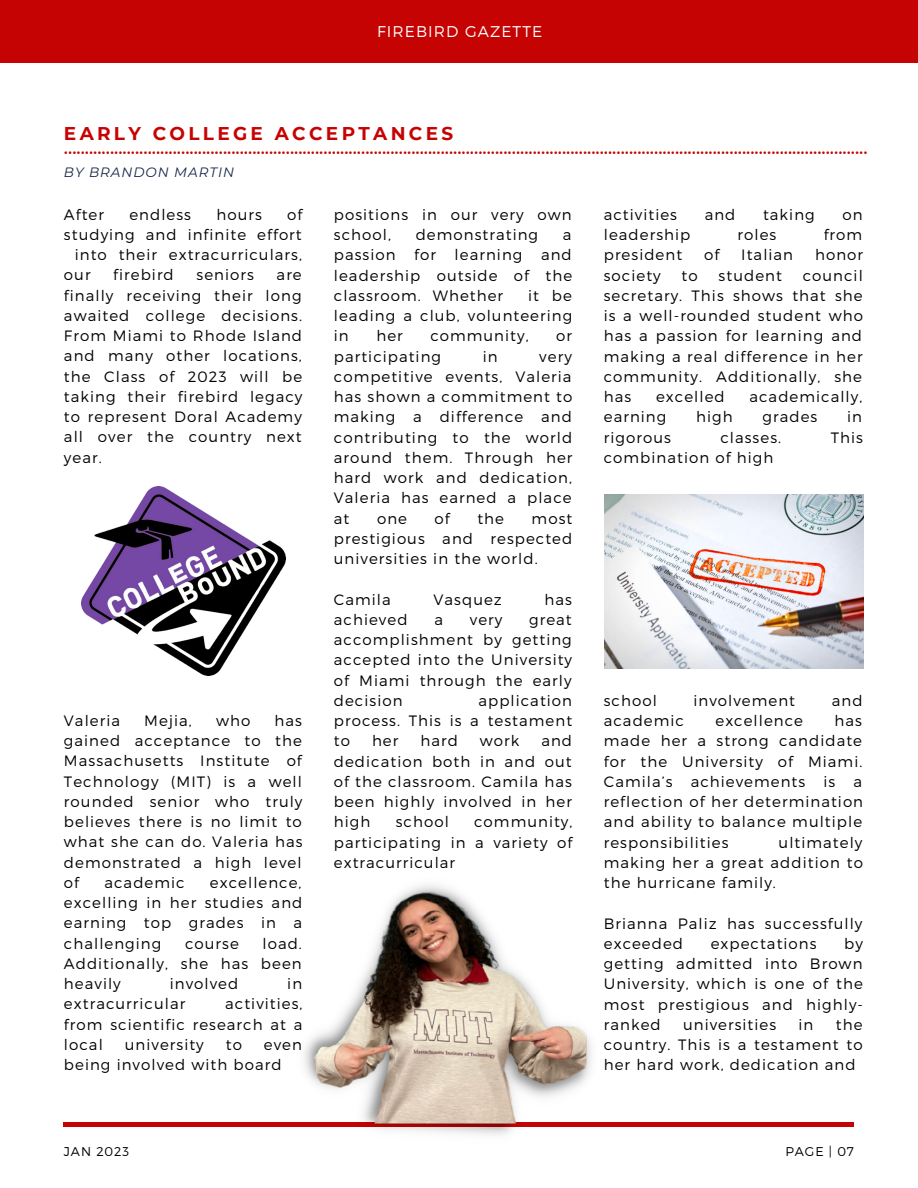
<style>
.page{position:relative;width:918px;height:1188px;background:#fff}
.page>*{position:absolute;margin:0;border:0;box-sizing:border-box;transform-origin:0 0}
.t1{font:500 18.45px "Montserrat";color:#c60303}
.t2{font:700 18.45px "Montserrat";letter-spacing:.18em;color:#c60303}
.t3{font:300 15.6px "Montserrat";letter-spacing:.07em;color:#fff}
.t4{font:300 15px/20.2px "Montserrat";letter-spacing:.07em;color:#000;text-align:justify}
.t5{font:italic 13.5px "Montserrat";letter-spacing:.07em;color:#17274b}
.t6{font:300 12.75px "Montserrat";letter-spacing:.07em;color:#000}
</style>
<div class="page">
<div style="left:0;top:0;width:918px;height:63px;background:#c60303"></div>
<hr style="left:63px;top:1123px;width:791px;height:3px;background:#c60303">
<img style="left:296px;top:885px;width:303px;height:250px">
<img style="left:604px;top:495px;width:260px;height:173px">
<img style="left:81px;top:487px;width:205px;height:189px">
<p class="t3" style="left:377px;top:22px;width:167px">FIREBIRD GAZETTE</p>
<p class="t2" style="left:64px;top:122px;width:391px">EARLY COLLEGE ACCEPTANCES</p>
<p class="t1" style="left:64px;top:137px;width:805px">................................................................................................................................................................................................</p>
<p class="t5" style="left:64px;top:164px;width:172px">BY BRANDON MARTIN</p>
<p class="t4" style="left:64px;top:203px;width:42px">After</p>
<p class="t4" style="left:129px;top:203px;width:63px">endless</p>
<p class="t4" style="left:216px;top:203px;width:47px">hours</p>
<p class="t4" style="left:287px;top:203px;width:17px">of</p>
<p class="t4" style="left:64px;top:224px;width:239px">studying and infinite effort</p>
<p class="t4" style="left:75px;top:244px;width:229px">into their extracurriculars,</p>
<p class="t4" style="left:64px;top:264px;width:28px">our</p>
<p class="t4" style="left:113px;top:264px;width:62px">firebird</p>
<p class="t4" style="left:197px;top:264px;width:59px">seniors</p>
<p class="t4" style="left:64px;top:264px;width:240px;text-indent:213px">are finally receiving their long awaited college decisions.<br>From Miami to Rhode Island and many other locations, the Class of 2023 will be taking their firebird legacy to represent Doral Academy all over the country next year.</p>
<p class="t4" style="left:64px;top:710px;width:240px;text-indent:211px">has gained acceptance to the Massachusetts Institute of Technology (MIT) is a well rounded senior who truly believes there is no limit to what she can do. Valeria has demonstrated a high level of</p>
<p class="t4" style="left:64px;top:710px;width:58px">Valeria</p>
<p class="t4" style="left:144px;top:710px;width:49px">Mejia,</p>
<p class="t4" style="left:216px;top:710px;width:36px">who</p>
<p class="t4" style="left:64px;top:872px;width:240px;text-indent:146px">excellence, excelling in her studies and earning top grades in a challenging</p>
<p class="t4" style="left:104px;top:872px;width:82px">academic</p>
<p class="t4" style="left:64px;top:932px;width:239px;text-indent:198px">load.<br>Additionally, she has been heavily</p>
<p class="t4" style="left:185px;top:932px;width:55px">course</p>
<p class="t4" style="left:170px;top:973px;width:70px">involved</p>
<p class="t4" style="left:287px;top:973px;width:16px">in</p>
<p class="t4" style="left:64px;top:993px;width:123px">extracurricular</p>
<p class="t4" style="left:64px;top:993px;width:240px;text-indent:161px">activities, from scientific research at a local</p>
<p class="t4" style="left:125px;top:1034px;width:81px">university</p>
<p class="t4" style="left:226px;top:1034px;width:18px">to</p>
<p class="t4" style="left:64px;top:1034px;width:240px;text-indent:200px">even being involved with board</p>
<p class="t4" style="left:334px;top:204px;width:239px">positions in our very own school,</p>
<p class="t4" style="left:416px;top:224px;width:124px">demonstrating</p>
<p class="t4" style="left:334px;top:224px;width:240px;text-indent:229px">a passion for learning and leadership outside of the classroom. Whether</p>
<p class="t4" style="left:334px;top:285px;width:240px;text-indent:194px">it be leading a club, volunteering in</p>
<p class="t4" style="left:376px;top:325px;width:28px">her</p>
<p class="t4" style="left:430px;top:325px;width:100px">community,</p>
<p class="t4" style="left:556px;top:325px;width:17px">or</p>
<p class="t4" style="left:334px;top:345px;width:109px">participating</p>
<p class="t4" style="left:483px;top:345px;width:16px">in</p>
<p class="t4" style="left:334px;top:345px;width:240px;text-indent:205px">very competitive events, Valeria has shown a commitment to making a difference and contributing to the world around them. Through her hard work and dedication, Valeria has earned a place at</p>
<p class="t4" style="left:377px;top:507px;width:32px">one</p>
<p class="t4" style="left:435px;top:507px;width:17px">of</p>
<p class="t4" style="left:477px;top:507px;width:28px">the</p>
<p class="t4" style="left:334px;top:507px;width:240px;text-indent:198px">most prestigious and respected universities in the world.</p>
<p class="t4" style="left:334px;top:588px;width:58px">Camila</p>
<p class="t4" style="left:434px;top:588px;width:70px">Vasquez</p>
<p class="t4" style="left:545px;top:588px;width:29px">has</p>
<p class="t4" style="left:334px;top:609px;width:75px">achieved</p>
<p class="t4" style="left:434px;top:609px;width:10px">a</p>
<p class="t4" style="left:470px;top:609px;width:34px">very</p>
<p class="t4" style="left:334px;top:609px;width:240px;text-indent:195px">great accomplishment by getting accepted into the University of Miami through the early decision</p>
<p class="t4" style="left:334px;top:690px;width:240px;text-indent:145px">application process. This is a testament to</p>
<p class="t4" style="left:334px;top:730px;width:240px;text-indent:207px">and dedication both in and out of the classroom. Camila has been highly involved in her high</p>
<p class="t4" style="left:372px;top:730px;width:28px">her</p>
<p class="t4" style="left:420px;top:730px;width:39px">hard</p>
<p class="t4" style="left:480px;top:730px;width:41px">work</p>
<p class="t4" style="left:396px;top:811px;width:55px">school</p>
<p class="t4" style="left:334px;top:811px;width:240px;text-indent:140px">community, participating in a variety of extracurricular</p>
<p class="t4" style="left:604px;top:204px;width:75px">activities</p>
<p class="t4" style="left:705px;top:204px;width:32px">and</p>
<p class="t4" style="left:763px;top:204px;width:53px">taking</p>
<p class="t4" style="left:842px;top:204px;width:22px">on</p>
<p class="t4" style="left:604px;top:224px;width:88px">leadership</p>
<p class="t4" style="left:738px;top:224px;width:40px">roles</p>
<p class="t4" style="left:824px;top:224px;width:40px">from</p>
<p class="t4" style="left:604px;top:244px;width:80px">president</p>
<p class="t4" style="left:704px;top:244px;width:17px">of</p>
<p class="t4" style="left:741px;top:244px;width:53px">Italian</p>
<p class="t4" style="left:815px;top:244px;width:50px">honor</p>
<p class="t4" style="left:604px;top:264px;width:58px">society</p>
<p class="t4" style="left:682px;top:264px;width:18px">to</p>
<p class="t4" style="left:719px;top:264px;width:65px">student</p>
<p class="t4" style="left:604px;top:264px;width:261px;text-indent:199px">council secretary. This shows that she is a well-rounded student who has a passion for learning and making a real difference in her community. Additionally, she has</p>
<p class="t4" style="left:656px;top:386px;width:70px">excelled</p>
<p class="t4" style="left:749px;top:386px;width:114px">academically,</p>
<p class="t4" style="left:604px;top:406px;width:64px">earning</p>
<p class="t4" style="left:696px;top:406px;width:38px">high</p>
<p class="t4" style="left:763px;top:406px;width:56px">grades</p>
<p class="t4" style="left:847px;top:406px;width:16px">in</p>
<p class="t4" style="left:604px;top:426px;width:69px">rigorous</p>
<p class="t4" style="left:720px;top:426px;width:62px">classes.</p>
<p class="t4" style="left:831px;top:426px;width:34px">This</p>
<p class="t4" style="left:604px;top:447px;width:171px">combination of high</p>
<p class="t4" style="left:604px;top:690px;width:55px">school</p>
<p class="t4" style="left:693px;top:690px;width:103px">involvement</p>
<p class="t4" style="left:832px;top:690px;width:32px">and</p>
<p class="t4" style="left:604px;top:710px;width:82px">academic</p>
<p class="t4" style="left:715px;top:710px;width:89px">excellence</p>
<p class="t4" style="left:604px;top:710px;width:261px;text-indent:231px">has made her a strong candidate for the University of Miami.<br>Camila’s achievements is a reflection of her determination and ability to balance multiple responsibilities</p>
<p class="t4" style="left:604px;top:831px;width:261px;text-indent:175px">ultimately making her a great addition to the hurricane family.</p>
<p class="t4" style="left:604px;top:912px;width:260px">Brianna Paliz has successfully exceeded</p>
<p class="t4" style="left:604px;top:933px;width:261px;text-indent:240px">by getting admitted into Brown University, which is one of the most prestigious and highly&shy;ranked</p>
<p class="t4" style="left:711px;top:933px;width:107px">expectations</p>
<p class="t4" style="left:604px;top:1014px;width:260px;text-indent:232px">the country. This is a testament to her hard work, dedication and</p>
<p class="t4" style="left:683px;top:1014px;width:95px">universities</p>
<p class="t4" style="left:799px;top:1014px;width:16px">in</p>
<p class="t6" style="left:64px;top:1143px;width:67px">JAN 2023</p>
<p class="t6" style="left:786px;top:1143px;width:70px">PAGE | 07</p>
</div>
